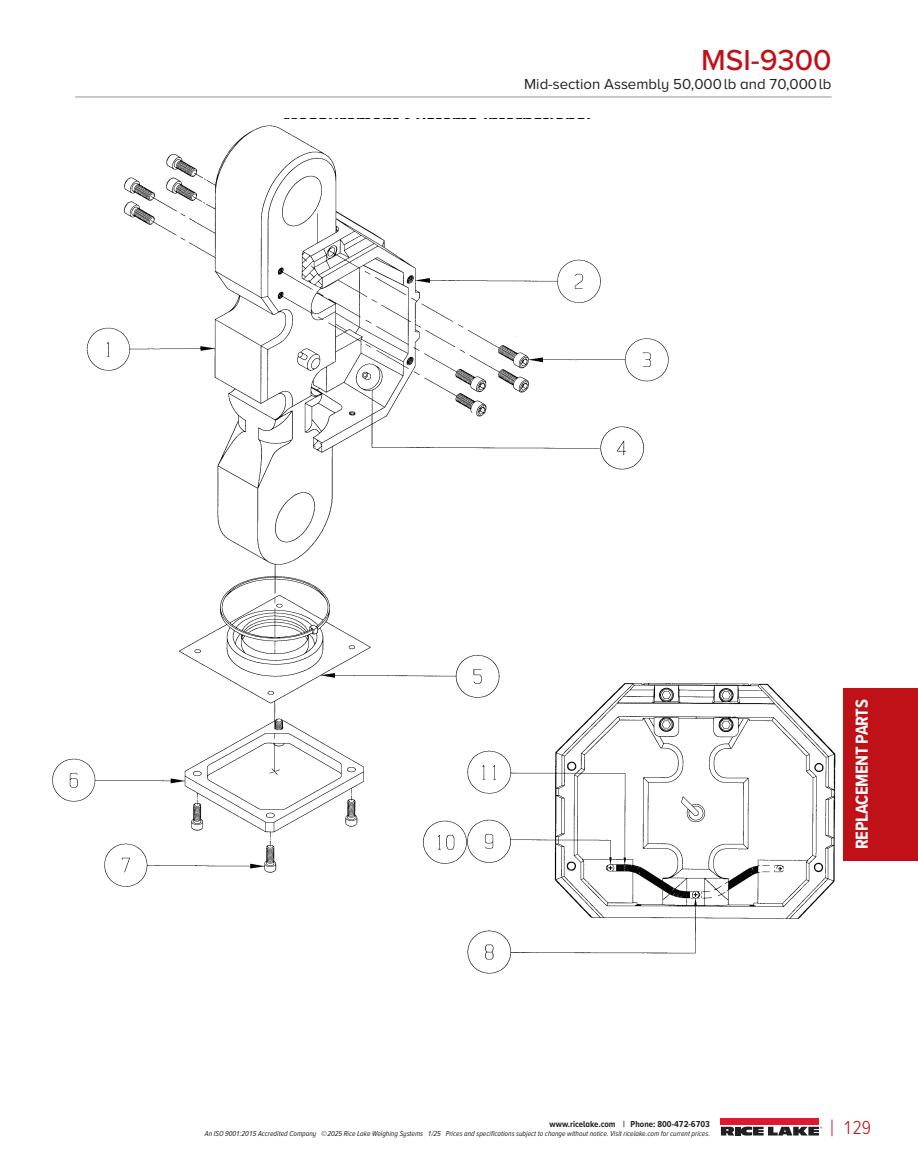
<style>
.page{position:relative;width:918px;height:1175px;background:#fff}
.page>*{position:absolute;margin:0;border:0;box-sizing:border-box;transform-origin:0 0}
.t1{font:500 30px "Proxima Nova A";color:#c01119}
.t2{font:300 19.5px "Proxima Nova A Cond";color:#c01119}
.t3{font:700 18px "Arial";color:#040503}
.t4{font:700 18px "Proxima Nova A Cond";letter-spacing:-.02em;color:#fff}
.t5{font:15px "Proxima Nova A";color:#231f20}
.t6{font:700 9px "Proxima Nova A Cond";color:#231f20}
.t7{font:italic 7.5px "Proxima Nova A Cond";color:#231f20}
</style>
<div class="page">
<img style="left:52px;top:125px;width:784px;height:849px">
<div style="left:58px;top:945px;width:252px;height:128px;background:#fff"></div>
<hr style="left:75px;top:97px;width:757px;height:1px;background:#939598">
<div style="left:843px;top:687px;width:75px;height:173px;background:#c01119"></div>
<div style="left:721px;top:1118px;width:98px;height:6px;background:#dc1a32"></div>
<svg style="left:721px;top:1126px;width:13px;height:9px"></svg>
<div style="left:735px;top:1126px;width:5px;height:9px;background:#231f20"></div>
<svg style="left:741px;top:1126px;width:81px;height:9px"></svg>
<svg style="left:832px;top:1119px;width:1px;height:17px"></svg>
<h1 class="t1" style="left:701px;top:38px;width:132px">MSI-9300</h1>
<h3 class="t5" style="left:524px;top:73px;width:309px">Mid-section Assembly 50,000 lb and 70,000 lb</h3>
<h3 class="t3" style="left:283px;top:109px;width:310px">Measurement Systems International</h3>
<p class="t6" style="left:550px;top:1117px;width:162px">www.ricelake.com | Phone: 800-472-6703</p>
<p class="t7" style="left:205px;top:1127px;width:507px">An ISO 9001:2015 Accredited Company © 2025 Rice Lake Weighing Systems 1/25 Prices and specifications subject to change without notice. Visit ricelake.com for current prices.</p>
<h3 class="t4" style="left:849px;top:849px;width:151px;rotate:-90deg">REPLACEMENT PARTS</h3>
<h2 class="t2" style="left:843px;top:1113px;width:29px">129</h2>
</div>
